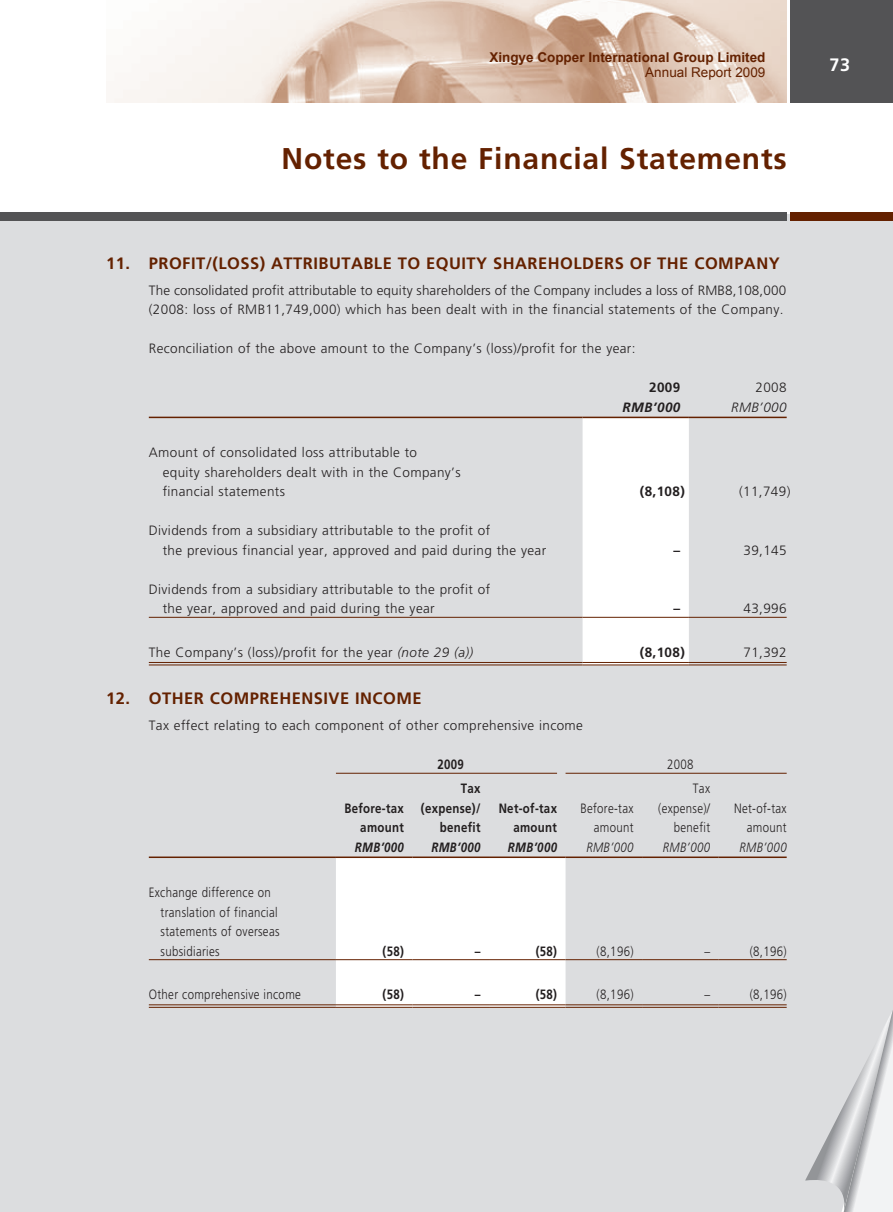
<style>
.page{position:relative;width:893px;height:1212px;background:#fff}
.page>*{position:absolute;margin:0;border:0;box-sizing:border-box;transform-origin:0 0}
.t1{font:700 30px "Frutiger LT Std";letter-spacing:.03em;color:#642100}
.t2{font:700 18px "Frutiger LT Std";color:#fff}
.t3{font:700 16.5px "Frutiger LT Std";letter-spacing:.03em;color:#642100}
.t4{font:300 13.5px/19.5px "Frutiger LT Std";letter-spacing:.03em;color:#231f20}
.t5{font:300 13.5px/19.5px "Frutiger LT Std";letter-spacing:.03em;color:#231f20;scale:.85 1}
.t6{font:300 13.5px/19.5px "Frutiger LT Std";letter-spacing:.01em;color:#231f20}
.t7{font:700 13.5px "Frutiger LT Std";letter-spacing:.03em;color:#231f20;scale:.85 1}
.t8{font:700 13.5px "Arial";color:#642100}
.t9{font:italic 700 13.5px "Frutiger LT Std";letter-spacing:.03em;color:#231f20;scale:.85 1}
.t10{font:italic 300 13.5px "Frutiger LT Std";letter-spacing:.03em;color:#231f20;scale:.85 1}
.t11{font:700 13.5px "Frutiger LT Std";letter-spacing:.03em;color:#231f20}
.t12{font:13.5px "Arial";color:#642100}
.t13{font:italic 700 13.5px "Frutiger LT Std";letter-spacing:.03em;color:#231f20}
.t14{font:italic 300 13.5px "Frutiger LT Std";letter-spacing:.03em;color:#231f20}
.s1{font-style:italic}
</style>
<div class="page">
<div style="left:0;top:214px;width:893px;height:998px;background:#dcdddf"></div>
<div style="left:0;top:213px;width:787px;height:8px;background:#535355"></div>
<div style="left:790px;top:213px;width:103px;height:8px;background:#642100"></div>
<img style="left:114px;top:0;width:673px;height:102px">
<div style="left:790px;top:0;width:103px;height:102px;background:#535355"></div>
<svg style="left:805px;top:1010px;width:88px;height:202px"></svg>
<div style="left:583px;top:418px;width:106px;height:247px;background:#fff"></div>
<hr style="left:149px;top:417px;width:434px;height:1px;background:#642100">
<hr style="left:583px;top:417px;width:106px;height:1px;background:#642100">
<hr style="left:689px;top:417px;width:98px;height:1px;background:#642100">
<hr style="left:149px;top:617px;width:434px;height:1px;background:#642100">
<hr style="left:583px;top:617px;width:106px;height:1px;background:#642100">
<hr style="left:689px;top:617px;width:98px;height:1px;background:#642100">
<hr style="left:149px;top:662px;width:434px;height:1px;background:#642100">
<hr style="left:149px;top:665px;width:434px;height:1px;background:#642100">
<hr style="left:583px;top:662px;width:106px;height:1px;background:#642100">
<hr style="left:583px;top:665px;width:106px;height:1px;background:#642100">
<hr style="left:689px;top:662px;width:98px;height:1px;background:#642100">
<hr style="left:689px;top:665px;width:98px;height:1px;background:#642100">
<div style="left:336px;top:858px;width:230px;height:149px;background:#fff"></div>
<hr style="left:336px;top:773px;width:221px;height:1px;background:#642100">
<hr style="left:566px;top:773px;width:221px;height:1px;background:#642100">
<hr style="left:149px;top:856px;width:187px;height:2px;background:#642100">
<hr style="left:336px;top:856px;width:76px;height:2px;background:#642100">
<hr style="left:412px;top:856px;width:77px;height:2px;background:#642100">
<hr style="left:489px;top:856px;width:77px;height:2px;background:#642100">
<hr style="left:566px;top:856px;width:76px;height:2px;background:#642100">
<hr style="left:642px;top:856px;width:77px;height:2px;background:#642100">
<hr style="left:719px;top:856px;width:68px;height:2px;background:#642100">
<hr style="left:149px;top:959px;width:187px;height:1px;background:#642100">
<hr style="left:336px;top:959px;width:76px;height:1px;background:#642100">
<hr style="left:412px;top:959px;width:77px;height:1px;background:#642100">
<hr style="left:489px;top:959px;width:77px;height:1px;background:#642100">
<hr style="left:566px;top:959px;width:76px;height:1px;background:#642100">
<hr style="left:642px;top:959px;width:77px;height:1px;background:#642100">
<hr style="left:719px;top:959px;width:68px;height:1px;background:#642100">
<hr style="left:149px;top:1004px;width:187px;height:1px;background:#642100">
<hr style="left:149px;top:1007px;width:187px;height:1px;background:#642100">
<hr style="left:336px;top:1004px;width:76px;height:1px;background:#642100">
<hr style="left:336px;top:1007px;width:76px;height:1px;background:#642100">
<hr style="left:412px;top:1004px;width:77px;height:1px;background:#642100">
<hr style="left:412px;top:1007px;width:77px;height:1px;background:#642100">
<hr style="left:489px;top:1004px;width:77px;height:1px;background:#642100">
<hr style="left:489px;top:1007px;width:77px;height:1px;background:#642100">
<hr style="left:566px;top:1004px;width:76px;height:1px;background:#642100">
<hr style="left:566px;top:1007px;width:76px;height:1px;background:#642100">
<hr style="left:642px;top:1004px;width:77px;height:1px;background:#642100">
<hr style="left:642px;top:1007px;width:77px;height:1px;background:#642100">
<hr style="left:719px;top:1004px;width:68px;height:1px;background:#642100">
<hr style="left:719px;top:1007px;width:68px;height:1px;background:#642100">
<p class="t8" style="left:489px;top:48px;width:278px">Xingye Copper International Group Limited</p>
<p class="t12" style="left:645px;top:63px;width:122px">Annual Report 2009</p>
<h1 class="t1" style="left:281px;top:141px;width:507px">Notes to the Financial Statements</h1>
<p class="t3" style="left:106px;top:253px;width:36px">11. profit</p>
<p class="t3" style="left:206px;top:253px;width:33px">/(Loss</p>
<p class="t3" style="left:260px;top:253px;width:23px">) attributable</p>
<p class="t3" style="left:398px;top:253px;width:40px">to equity</p>
<p class="t3" style="left:493px;top:253px;width:12px">shareholders</p>
<p class="t3" style="left:630px;top:253px;width:39px">of the</p>
<p class="t3" style="left:694px;top:253px;width:24px">Company</p>
<p class="t6" style="left:149px;top:280px;width:639px">The consolidated profit attributable to equity shareholders of the Company includes a loss of RMB8,108,000 (2008: loss of RMB11,749,000) which has been dealt with in the financial statements of the Company.</p>
<p class="t4" style="left:149px;top:339px;width:488px">Reconciliation of the above amount to the Company’s (loss)/profit for the year:</p>
<p class="t11" style="left:649px;top:380px;width:33px">2009</p>
<p class="t4" style="left:755px;top:378px;width:33px">2008</p>
<p class="t13" style="left:623px;top:399px;width:59px">RMB’000</p>
<p class="t14" style="left:731px;top:399px;width:57px">RMB’000</p>
<p class="t4" style="left:163px;top:443px;width:299px;text-indent:-14px">Amount of consolidated loss attributable to<br>equity shareholders dealt with in the Company’s financial statements</p>
<p class="t11" style="left:640px;top:483px;width:47px">(8,108)</p>
<p class="t4" style="left:739px;top:482px;width:53px">(11,749)</p>
<p class="t4" style="left:163px;top:521px;width:385px;text-indent:-14px">Dividends from a subsidiary attributable to the profit of<br>the previous financial year, approved and paid during the year</p>
<p class="t4" style="left:163px;top:579px;width:329px;text-indent:-14px">Dividends from a subsidiary attributable to the profit of the year, approved and paid during the year</p>
<p class="t11" style="left:674px;top:542px;width:8px">–</p>
<p class="t4" style="left:743px;top:540px;width:45px">39,145</p>
<p class="t11" style="left:674px;top:600px;width:8px">–</p>
<p class="t4" style="left:743px;top:599px;width:45px">43,996</p>
<p class="t4" style="left:149px;top:642px;width:326px">The Company’s (loss)/profit for the year <span class="s1">(note 29 (a))</span></p>
<p class="t11" style="left:640px;top:644px;width:47px">(8,108)</p>
<p class="t4" style="left:743px;top:642px;width:45px">71,392</p>
<p class="t3" style="left:106px;top:689px;width:68px">12. Other</p>
<p class="t3" style="left:210px;top:689px;width:12px">comprehensive</p>
<p class="t3" style="left:355px;top:689px;width:12px">income</p>
<p class="t4" style="left:149px;top:716px;width:436px">Tax effect relating to each component of other comprehensive income</p>
<p class="t7" style="left:437px;top:756px;width:33px">2009</p>
<p class="t5" style="left:667px;top:755px;width:33px">2008</p>
<p class="t7" style="left:461px;top:780px;width:25px">Tax</p>
<p class="t5" style="left:693px;top:779px;width:22px">Tax</p>
<p class="t7" style="left:344px;top:800px;width:72px">Before-tax</p>
<p class="t7" style="left:421px;top:800px;width:72px">(expense)/</p>
<p class="t7" style="left:499px;top:800px;width:70px">Net-of-tax</p>
<p class="t5" style="left:580px;top:798px;width:64px">Before-tax</p>
<p class="t5" style="left:658px;top:798px;width:63px">(expense)/</p>
<p class="t5" style="left:734px;top:798px;width:63px">Net-of-tax</p>
<p class="t7" style="left:360px;top:819px;width:53px">amount</p>
<p class="t7" style="left:440px;top:819px;width:50px">benefit</p>
<p class="t7" style="left:513px;top:819px;width:53px">amount</p>
<p class="t5" style="left:594px;top:818px;width:48px">amount</p>
<p class="t5" style="left:674px;top:818px;width:44px">benefit</p>
<p class="t5" style="left:747px;top:818px;width:48px">amount</p>
<p class="t9" style="left:355px;top:839px;width:59px">RMB’000</p>
<p class="t9" style="left:431px;top:839px;width:59px">RMB’000</p>
<p class="t9" style="left:508px;top:839px;width:59px">RMB’000</p>
<p class="t10" style="left:586px;top:839px;width:57px">RMB’000</p>
<p class="t10" style="left:663px;top:839px;width:57px">RMB’000</p>
<p class="t10" style="left:739px;top:839px;width:57px">RMB’000</p>
<p class="t5" style="left:161px;top:883px;width:141px;text-indent:-12px">Exchange difference on translation of financial statements of overseas subsidiaries</p>
<p class="t7" style="left:383px;top:943px;width:27px">(58)</p>
<p class="t7" style="left:475px;top:943px;width:8px">–</p>
<p class="t7" style="left:536px;top:943px;width:27px">(58)</p>
<p class="t5" style="left:597px;top:941px;width:45px">(8,196)</p>
<p class="t5" style="left:704px;top:941px;width:8px">–</p>
<p class="t5" style="left:750px;top:941px;width:45px">(8,196)</p>
<p class="t5" style="left:149px;top:985px;width:180px">Other comprehensive income</p>
<p class="t7" style="left:383px;top:986px;width:27px">(58)</p>
<p class="t7" style="left:475px;top:986px;width:8px">–</p>
<p class="t7" style="left:536px;top:986px;width:27px">(58)</p>
<p class="t5" style="left:597px;top:985px;width:45px">(8,196)</p>
<p class="t5" style="left:704px;top:985px;width:8px">–</p>
<p class="t5" style="left:750px;top:985px;width:45px">(8,196)</p>
<h2 class="t2" style="left:830px;top:54px;width:22px">73</h2>
</div>
